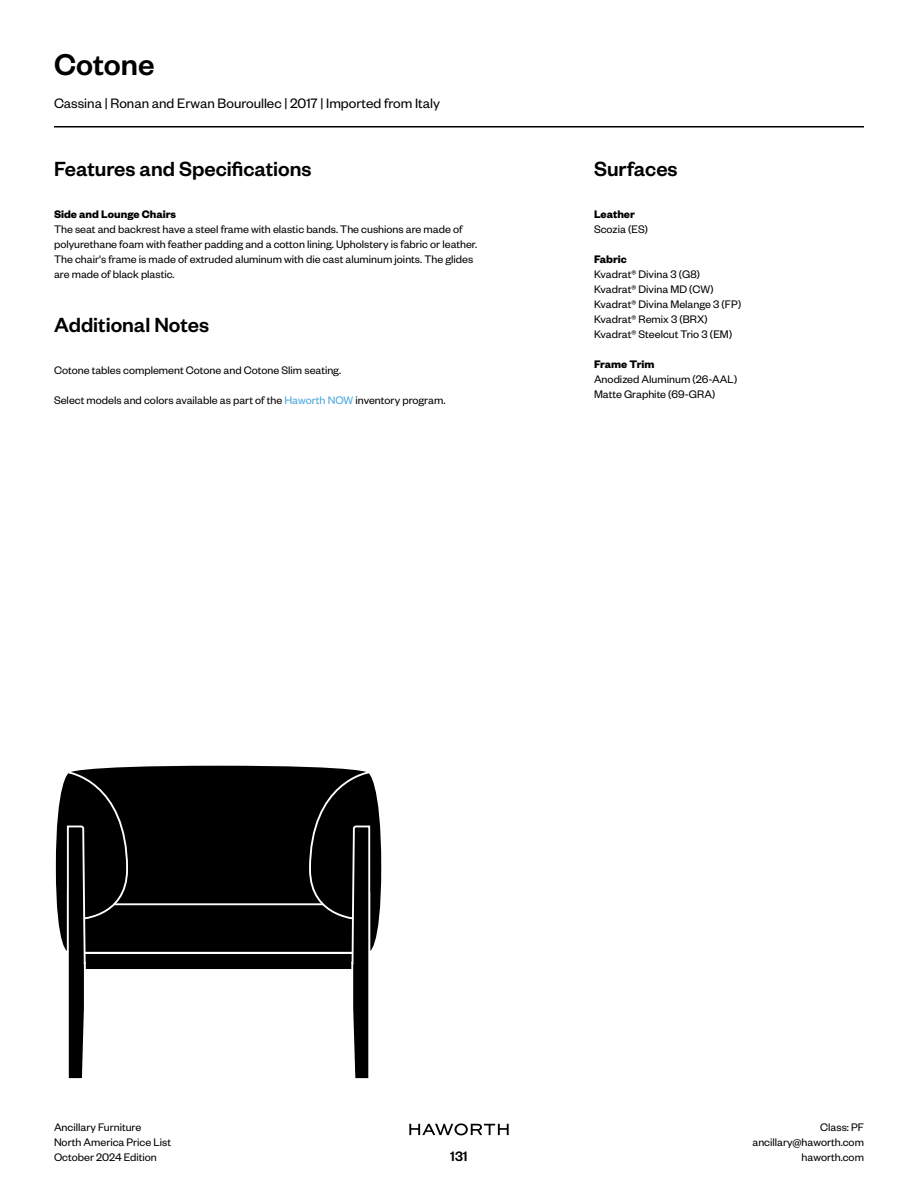
<style>
.page{position:relative;width:918px;height:1188px;background:#fff}
.page>*{position:absolute;margin:0;border:0;box-sizing:border-box;transform-origin:0 0}
.t1{font:500 33px "Founders Grotesk";color:#000}
.t2{font:500 22.5px "Founders Grotesk";color:#000}
.t3{font:15px "Founders Grotesk";color:#000}
.t4{font:500 15px "Founders Grotesk";color:#000}
.t5{font:12px/15px "Founders Grotesk";color:#000}
.t6{font:700 12px "Founders Grotesk";color:#000}
.s1{color:#47a5dc}
</style>
<div class="page">
<hr style="left:54px;top:126px;width:810px;height:2px;background:#000">
<svg style="left:409px;top:1123px;width:100px;height:12px"></svg>
<div style="left:68px;top:953px;width:301px;height:17px;background:#000"></div>
<div style="left:67px;top:952px;width:303px;height:19px;border:2px solid #fff"></div>
<div style="left:82px;top:765px;width:273px;height:190px;background:#000"></div>
<div style="left:76px;top:904px;width:285px;height:49px;background:#000"></div>
<div style="left:75px;top:903px;width:287px;height:51px;border:2px solid #fff"></div>
<svg style="left:55px;top:770px;width:74px;height:309px"></svg>
<svg style="left:308px;top:770px;width:74px;height:309px"></svg>
<h1 class="t1" style="left:54px;top:44px;width:102px">Cotone</h1>
<p class="t3" style="left:54px;top:94px;width:387px">Cassina | Ronan and Erwan Bouroullec | 2017 | Imported from Italy</p>
<h2 class="t2" style="left:54px;top:155px;width:259px">Features and Specifications</h2>
<p class="t6" style="left:54px;top:207px;width:123px">Side and Lounge Chairs</p>
<p class="t5" style="left:54px;top:221px;width:424px">The seat and backrest have a steel frame with elastic bands. The cushions are made of polyurethane foam with feather padding and a cotton lining. Upholstery is fabric or leather.<br>The chair's frame is made of extruded aluminum with die cast aluminum joints. The glides are made of black plastic.</p>
<h2 class="t2" style="left:54px;top:311px;width:157px">Additional Notes</h2>
<p class="t5" style="left:54px;top:362px;width:288px">Cotone tables complement Cotone and Cotone Slim seating.</p>
<p class="t5" style="left:54px;top:392px;width:392px">Select models and colors available as part of the <span class="s1">Haworth NOW</span> inventory program.</p>
<h2 class="t2" style="left:594px;top:155px;width:85px">Surfaces</h2>
<p class="t6" style="left:594px;top:207px;width:42px">Leather</p>
<p class="t5" style="left:594px;top:221px;width:56px">Scozia (ES)</p>
<p class="t6" style="left:594px;top:252px;width:34px">Fabric</p>
<p class="t5" style="left:594px;top:266px;width:149px">Kvadrat® Divina 3 (G8)<br>Kvadrat® Divina MD (CW)<br>Kvadrat® Divina Melange 3 (FP)<br>Kvadrat® Remix 3 (BRX)<br>Kvadrat® Steelcut Trio 3 (EM)</p>
<p class="t6" style="left:594px;top:357px;width:62px">Frame Trim</p>
<p class="t5" style="left:594px;top:371px;width:145px">Anodized Aluminum (26-AAL)<br>Matte Graphite (69-GRA)</p>
<p class="t5" style="left:54px;top:1119px;width:119px">Ancillary Furniture<br>North America Price List<br>October 2024 Edition</p>
<p class="t5" style="left:752px;top:1119px;width:113px;text-align:right">Class: PF ancillary@haworth.com haworth.com</p>
<p class="t4" style="left:450px;top:1147px;width:19px">131</p>
</div>
